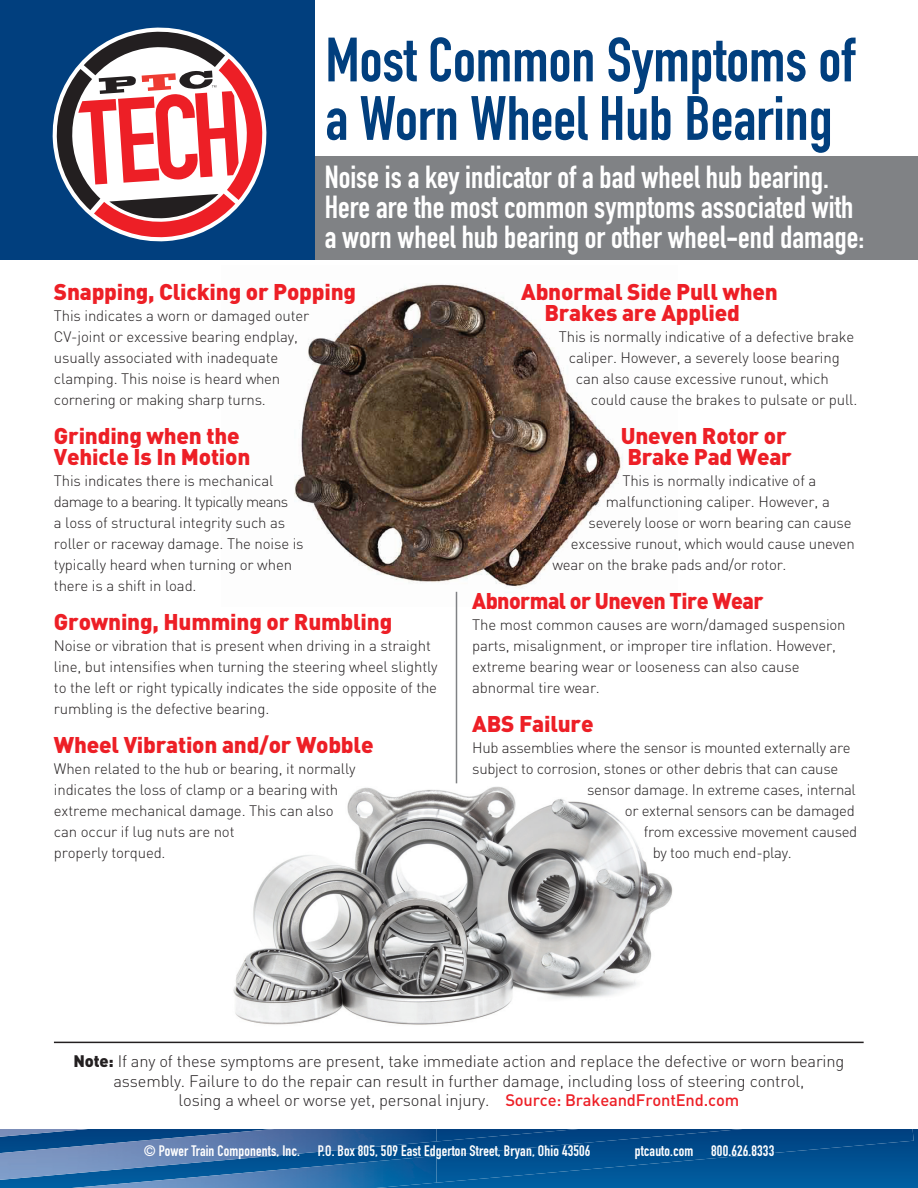
<style>
.page{position:relative;width:918px;height:1188px;background:#fff}
.page>*{position:absolute;margin:0;border:0;box-sizing:border-box;transform-origin:0 0}
.t1{font:61.5px/58.5px "DIN Engschrift";color:#013f7e}
.t2{font:31.5px/30px "DIN Engschrift";color:#fff}
.t3{font:900 22.5px/21px "DIN";letter-spacing:-.01em;color:#ed1f26}
.t4{font:900 22.5px "DIN";letter-spacing:-.01em;color:#ed1f26;scale:.95 1}
.t5{font:300 16.5px/19.5px "DIN";letter-spacing:-.01em;color:#231f20;text-align:center}
.t6{font:300 15px/21px "DIN";letter-spacing:-.01em;color:#231f20}
.t7{font:15px "DIN Engschrift";letter-spacing:.01em;color:#fff}
.s1{font-weight:900}
.s2{font-weight:500;color:#ed1f26}
</style>
<div class="page">
<div style="left:0;top:1129px;width:918px;height:59px;background:#005fa1"></div>
<img style="left:72px;top:1183px;width:364px;height:5px">
<svg style="left:0;top:1129px;width:914px;height:54px;background:#195c99"></svg>
<img style="left:0;top:1129px;width:88px;height:8px">
<img style="left:226px;top:768px;width:454px;height:276px">
<img style="left:294px;top:284px;width:329px;height:323px">
<hr style="left:54px;top:1042px;width:810px;height:1px;background:#231f20">
<hr style="left:456px;top:592px;width:1px;height:191px;background:#808285">
<div style="left:310px;top:156px;width:608px;height:104px;background:#808285"></div>
<div style="left:0;top:0;width:314px;height:260px;background:#013f7e"></div>
<svg style="left:52px;top:27px;width:215px;height:215px"></svg>
<svg style="left:55px;top:30px;width:209px;height:209px"></svg>
<h1 class="t1" style="left:325px;top:31px;width:531px">Most Common Symptoms of a Worn Wheel Hub Bearing</h1>
<h2 class="t2" style="left:325px;top:162px;width:541px">Noise is a key indicator of a bad wheel hub bearing.<br>Here are the most common symptoms associated with a worn wheel hub bearing or other wheel-end damage:</h2>
<h3 class="t3" style="left:54px;top:280px;width:304px">Snapping, Clicking or Popping</h3>
<p class="t6" style="left:54px;top:305px;width:257px">This indicates a worn or damaged outer CV-joint or excessive bearing endplay, usually associated with inadequate clamping. This noise is heard when cornering or making sharp turns.</p>
<h3 class="t3" style="left:54px;top:424px;width:198px">Grinding when the<br>Vehicle Is In Motion</h3>
<p class="t6" style="left:54px;top:470px;width:251px">This indicates there is mechanical damage to a bearing. It typically means<br>a loss of structural integrity such as roller or raceway damage. The noise is typically heard when turning or when there is a shift in load.</p>
<h3 class="t3" style="left:54px;top:610px;width:340px">Growning, Humming or Rumbling</h3>
<p class="t6" style="left:54px;top:635px;width:385px">Noise or vibration that is present when driving in a straight line, but intensifies when turning the steering wheel slightly to the left or right typically indicates the side opposite of the rumbling is the defective bearing.</p>
<h3 class="t3" style="left:54px;top:733px;width:321px">Wheel Vibration and/or Wobble</h3>
<p class="t6" style="left:54px;top:758px;width:303px">When related to the hub or bearing, it normally indicates the loss of clamp or a bearing with extreme mechanical damage. This can also can occur if lug nuts are not<br>properly torqued.</p>
<h3 class="t3" style="left:544px;top:280px;width:235px;text-indent:-23px">Abnormal Side Pull when<br>Brakes are Applied</h3>
<p class="t6" style="left:559px;top:326px;width:297px">This is normally indicative of a defective brake</p>
<p class="t6" style="left:569px;top:347px;width:273px">caliper. However, a severely loose bearing</p>
<p class="t6" style="left:576px;top:368px;width:254px">can also cause excessive runout, which</p>
<p class="t6" style="left:591px;top:389px;width:268px">could cause the brakes to pulsate or pull.</p>
<h3 class="t3" style="left:621px;top:424px;width:173px">Uneven Rotor or<br>Brake Pad Wear</h3>
<p class="t6" style="left:622px;top:470px;width:195px">This is normally indicative of a</p>
<p class="t6" style="left:606px;top:491px;width:225px">malfunctioning caliper. However, a</p>
<p class="t6" style="left:589px;top:512px;width:264px">severely loose or worn bearing can cause</p>
<p class="t6" style="left:571px;top:533px;width:286px">excessive runout, which would cause uneven</p>
<p class="t6" style="left:553px;top:554px;width:236px">wear on the brake pads and/or rotor.</p>
<h3 class="t4" style="left:472px;top:586px;width:308px">Abnormal or Uneven Tire Wear</h3>
<p class="t6" style="left:472px;top:614px;width:375px">The most common causes are worn/damaged suspension parts, misalignment, or improper tire inflation. However, extreme bearing wear or looseness can also cause abnormal tire wear.</p>
<h3 class="t3" style="left:472px;top:712px;width:123px">ABS Failure</h3>
<p class="t6" style="left:472px;top:737px;width:380px">Hub assemblies where the sensor is mounted externally are</p>
<p class="t6" style="left:472px;top:758px;width:368px">subject to corrosion, stones or other debris that can cause</p>
<p class="t6" style="left:587px;top:779px;width:270px">sensor damage. In extreme cases, internal</p>
<p class="t6" style="left:625px;top:800px;width:232px">or external sensors can be damaged</p>
<p class="t6" style="left:644px;top:821px;width:215px">from excessive movement caused</p>
<p class="t6" style="left:653px;top:842px;width:141px">by too much end-play.</p>
<p class="t5" style="left:73px;top:1052px;width:773px"><span class="s1">Note:</span> If any of these symptoms are present, take immediate action and replace the defective or worn bearing assembly. Failure to do the repair can result in further damage, including loss of steering control,<br>losing a wheel or worse yet, personal injury. <span class="s2">Source: BrakeandFrontEnd.com</span></p>
<p class="t7" style="left:144px;top:1141px;width:448px">© Power Train Components, Inc. P.O. Box 805, 509 East Edgerton Street, Bryan, Ohio 43506</p>
<p class="t7" style="left:635px;top:1141px;width:141px">ptcauto.com 800.626.8333</p>
</div>
